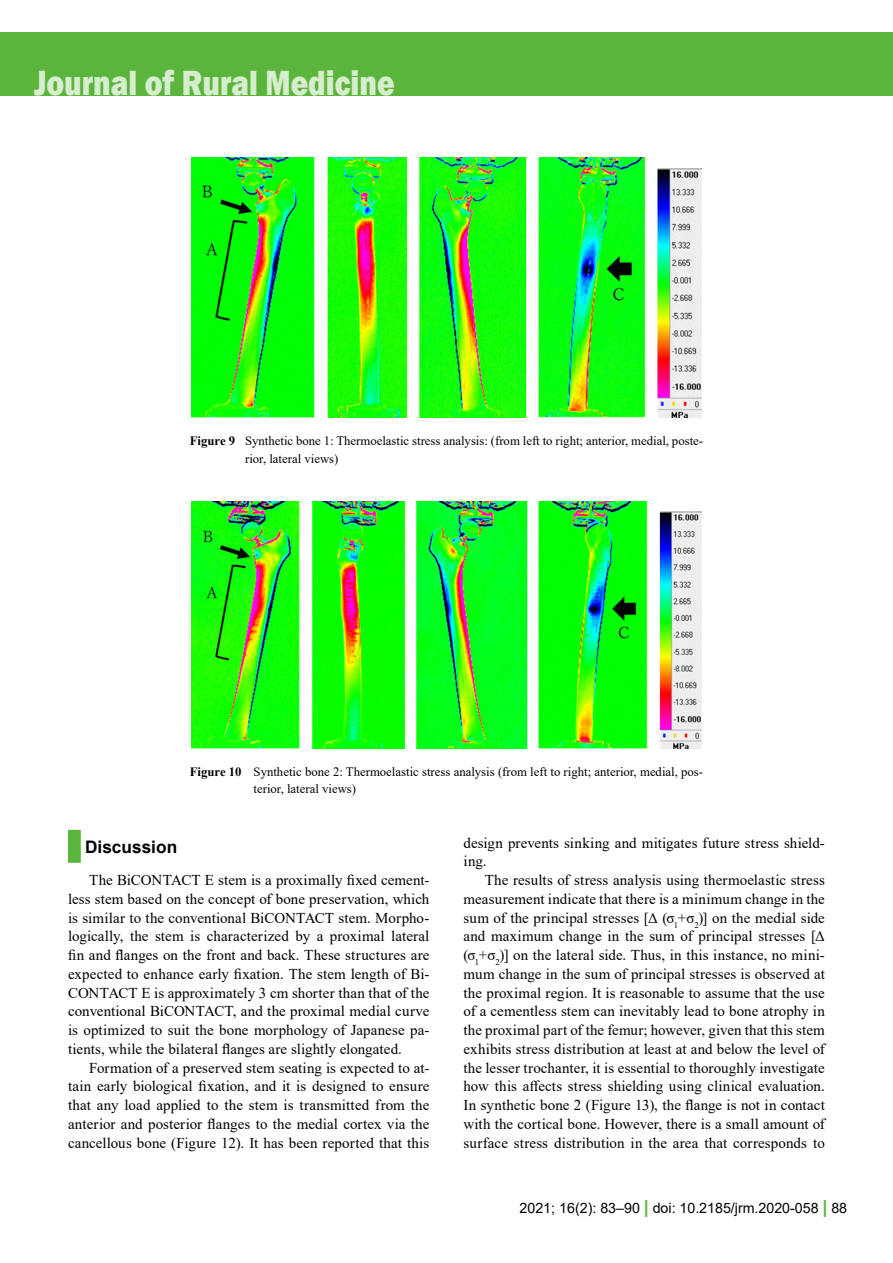
<style>
.page{position:relative;width:893px;height:1263px;background:#fff}
.page>*{position:absolute;margin:0;border:0;box-sizing:border-box;transform-origin:0 0}
.t1{font:800 36px "Franklin Gothic";color:#d6edce;scale:.83 1}
.t2{font:700 17.25px "Arial";color:#000}
.t3{font:15px/18.8px "Times New Roman";letter-spacing:.005em;color:#000;text-align:justify}
.t4{font:14.25px "Arial";color:#000}
.t5{font:12.75px/17.2px "Times New Roman";color:#000}
.s1{font-weight:700}
.s2{font-weight:700;font-size:18px;color:#5bb53c}
</style>
<div class="page">
<div style="left:0;top:32px;width:893px;height:64px;background:#5bb53c"></div>
<div style="left:68px;top:830px;width:13px;height:33px;background:#5bb53c"></div>
<img style="left:191px;top:502px;width:511px;height:246px">
<img style="left:191px;top:157px;width:511px;height:261px">
<h1 class="t1" style="left:34px;top:59px;width:436px">Journal of Rural Medicine</h1>
<p class="t5" style="left:245px;top:432px;width:460px;text-indent:-55px"><span class="s1">Figure 9</span> Synthetic bone 1: Thermoelastic stress analysis: (from left to right; anterior, medial, poste&shy;rior, lateral views)</p>
<p class="t5" style="left:254px;top:763px;width:451px;text-indent:-64px"><span class="s1">Figure 10</span> Synthetic bone 2: Thermoelastic stress analysis (from left to right; anterior, medial, pos&shy;terior, lateral views)</p>
<p class="t2" style="left:85px;top:835px;width:94px">Discussion</p>
<p class="t3" style="left:68px;top:870px;width:363px;text-indent:21px">The BiCONTACT E stem is a proximally fixed cement&shy;less stem based on the concept of bone preservation, which is similar to the conventional BiCONTACT stem. Morpho&shy;logically, the stem is characterized by a proximal lateral fin and flanges on the front and back. These structures are expected to enhance early fixation. The stem length of Bi-CONTACT E is approximately 3 cm shorter than that of the conventional BiCONTACT, and the proximal medial curve is optimized to suit the bone morphology of Japanese pa&shy;tients, while the bilateral flanges are slightly elongated.</p>
<p class="t3" style="left:68px;top:1058px;width:363px;text-indent:21px">Formation of a preserved stem seating is expected to at&shy;tain early biological fixation, and it is designed to ensure that any load applied to the stem is transmitted from the anterior and posterior flanges to the medial cortex via the cancellous bone (Figure 12). It has been reported that this</p>
<p class="t3" style="left:463px;top:833px;width:363px">design prevents sinking and mitigates future stress shield&shy;ing.</p>
<p class="t3" style="left:463px;top:870px;width:363px;text-indent:21px">The results of stress analysis using thermoelastic stress measurement indicate that there is a minimum change in the sum of the principal stresses [Δ (σ<sub>1</sub>+σ<sub>2</sub>)] on the medial side and maximum change in the sum of principal stresses [Δ (σ<sub>1</sub>+σ<sub>2</sub>)] on the lateral side. Thus, in this instance, no mini&shy;mum change in the sum of principal stresses is observed at the proximal region. It is reasonable to assume that the use of a cementless stem can inevitably lead to bone atrophy in the proximal part of the femur; however, given that this stem exhibits stress distribution at least at and below the level of the lesser trochanter, it is essential to thoroughly investigate how this affects stress shielding using clinical evaluation.<br>In synthetic bone 2 (Figure 13), the flange is not in contact with the cortical bone. However, there is a small amount of surface stress distribution in the area that corresponds to</p>
<p class="t4" style="left:519px;top:1198px;width:329px">2021; 16(2): 83–90 <span class="s2">|</span> doi: 10.2185/jrm.2020-058 <span class="s2">|</span> 88</p>
</div>
